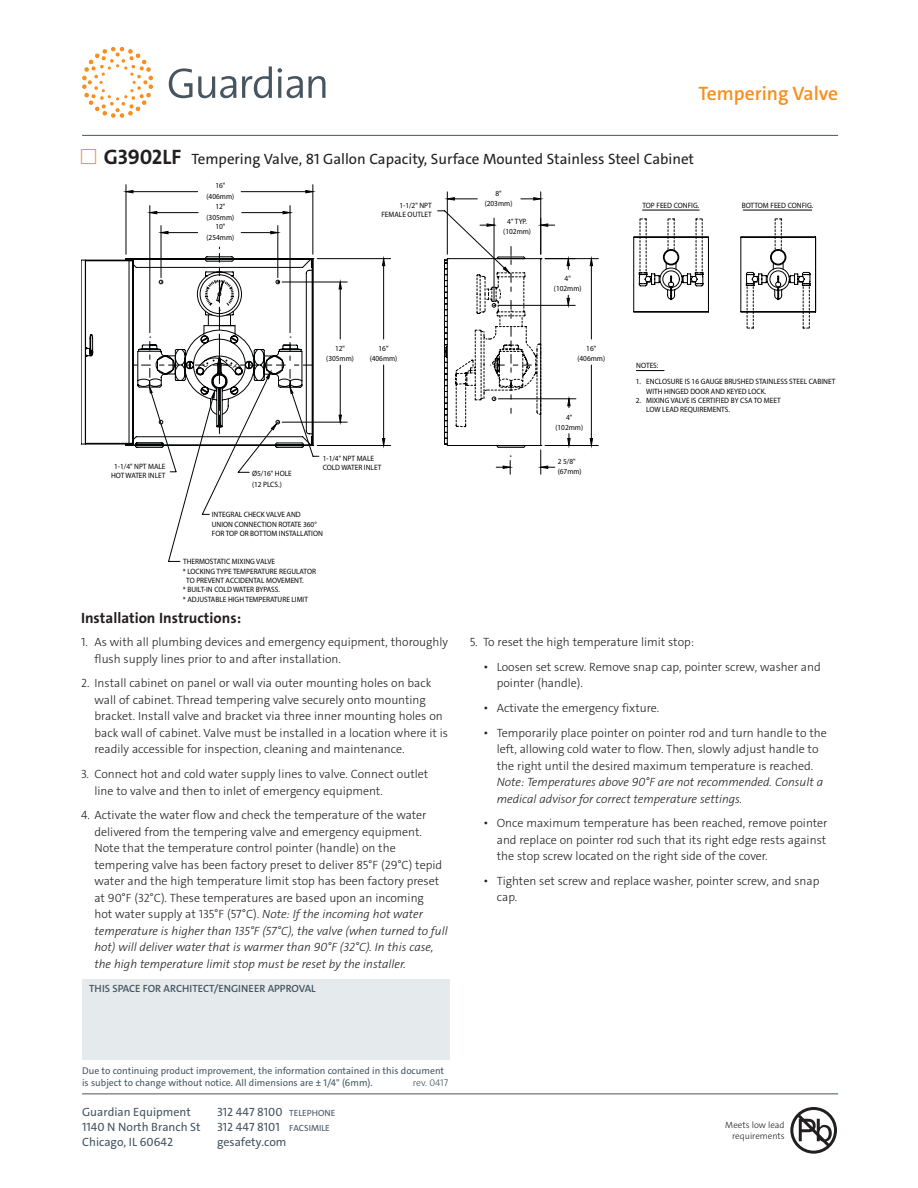
<style>
.page{position:relative;width:918px;height:1188px;background:#fff}
.page>*{position:absolute;margin:0;border:0;box-sizing:border-box;transform-origin:0 0}
.t1{font:600 19.5px "The Sans C4 s";color:#f78f1e}
.t2{font:15px "The Sans C4 s";color:#231f20}
.Body{font:700 15px "The Sans C4 s";color:#231f20}
.t3{font:300 12px/16.5px "The Sans C4 s";color:#231f20}
.t4{font:12px "The Sans C4 s";color:#465560}
.t5{font:600 10.5px "The Sans C4 s";color:#465560}
.t6{font:9.75px/11.7px "The Sans C4 s";color:#465560}
.Body-2{font:300 9.75px "The Sans C4 s";letter-spacing:-.01em;color:#465560}
.t7{font:300 9px/10.8px "The Sans C4 s";color:#231f20;text-align:right}
.t8{font:7.8px/10.4px "Myriad Pro";color:#020304;text-align:center;scale:.95 1}
.s1{font-weight:700;font-size:21px}
.s2{font-style:italic}
.s3{font-size:13.5px}
.s4{font-size:9px}
</style>
<div class="page">
<hr style="left:82px;top:1094px;width:756px;height:1px;background:#465560">
<div style="left:82px;top:979px;width:367px;height:81px;background:#e5eaed"></div>
<hr style="left:82px;top:135px;width:756px;height:1px;background:#465560">
<svg style="left:242px;top:66px;width:30px;height:32px"></svg>
<svg style="left:278px;top:68px;width:25px;height:30px"></svg>
<svg style="left:309px;top:76px;width:16px;height:22px"></svg>
<svg style="left:169px;top:68px;width:67px;height:30px"></svg>
<svg style="left:82px;top:47px;width:71px;height:71px"></svg>
<svg style="left:790px;top:1107px;width:47px;height:47px"></svg>
<svg style="left:810px;top:237px;width:6px;height:75px"></svg>
<svg style="left:81px;top:258px;width:460px;height:188px"></svg>
<hr style="left:282px;top:282px;width:65px;height:1px;background:#020304">
<hr style="left:282px;top:422px;width:65px;height:1px;background:#020304">
<hr style="left:340px;top:289px;width:1px;height:50px;background:#020304">
<hr style="left:340px;top:365px;width:1px;height:50px;background:#020304">
<svg style="left:339px;top:281px;width:3px;height:8px"></svg>
<hr style="left:545px;top:445px;width:53px;height:1px;background:#020304">
<hr style="left:591px;top:365px;width:1px;height:74px;background:#020304">
<hr style="left:540px;top:192px;width:1px;height:62px;background:#020304">
<hr style="left:447px;top:192px;width:1px;height:62px;background:#020304">
<svg style="left:521px;top:197px;width:21px;height:3px"></svg>
<svg style="left:568px;top:434px;width:2px;height:13px"></svg>
<hr style="left:643px;top:210px;width:56px;height:1px;background:#020304">
<hr style="left:743px;top:210px;width:69px;height:1px;background:#020304">
<hr style="left:317px;top:445px;width:74px;height:1px;background:#020304">
<hr style="left:317px;top:258px;width:74px;height:1px;background:#020304">
<hr style="left:383px;top:365px;width:1px;height:73px;background:#020304">
<hr style="left:383px;top:266px;width:1px;height:73px;background:#020304">
<svg style="left:382px;top:438px;width:3px;height:9px"></svg>
<hr style="left:313px;top:185px;width:1px;height:69px;background:#020304">
<hr style="left:126px;top:185px;width:1px;height:69px;background:#020304">
<hr style="left:241px;top:191px;width:65px;height:1px;background:#020304">
<hr style="left:133px;top:191px;width:65px;height:1px;background:#020304">
<svg style="left:306px;top:190px;width:8px;height:3px"></svg>
<svg style="left:339px;top:415px;width:3px;height:9px"></svg>
<svg style="left:590px;top:438px;width:3px;height:9px"></svg>
<svg style="left:446px;top:197px;width:31px;height:3px"></svg>
<svg style="left:496px;top:456px;width:16px;height:18px"></svg>
<svg style="left:539px;top:445px;width:16px;height:29px"></svg>
<svg style="left:382px;top:257px;width:3px;height:9px"></svg>
<svg style="left:125px;top:190px;width:8px;height:3px"></svg>
<svg style="left:455px;top:219px;width:355px;height:208px"></svg>
<svg style="left:437px;top:211px;width:94px;height:202px"></svg>
<svg style="left:126px;top:205px;width:193px;height:357px"></svg>
<h1 class="t1" style="left:699px;top:81px;width:141px">Tempering Valve</h1>
<p class="t2" style="left:104px;top:149px;width:592px"><span class="s1">G3902LF</span> Tempering Valve, 81 Gallon Capacity, Surface Mounted Stainless Steel Cabinet</p>
<p class="t8" style="left:207px;top:180px;width:31px">16" (406mm)</p>
<p class="t8" style="left:207px;top:201px;width:31px">12" (305mm)</p>
<p class="t8" style="left:207px;top:221px;width:31px">10" (254mm)</p>
<p class="t8" style="left:381px;top:201px;width:55px;line-height:9.3px;text-align:right">1-1/2" NPT<br>FEMALE OUTLET</p>
<p class="t8" style="left:485px;top:188px;width:31px">8" (203mm)</p>
<p class="t8" style="left:503px;top:216px;width:31px">4" TYP. (102mm)</p>
<p class="t8" style="left:554px;top:273px;width:31px">4" (102mm)</p>
<p class="t8" style="left:326px;top:343px;width:31px">12" (305mm)</p>
<p class="t8" style="left:577px;top:343px;width:31px">16" (406mm)</p>
<p class="t8" style="left:370px;top:343px;width:31px">16" (406mm)</p>
<p class="t8" style="left:555px;top:412px;width:31px">4" (102mm)</p>
<p class="t8" style="left:323px;top:453px;width:56px">1-1/4" NPT MALE</p>
<p class="t8" style="left:114px;top:461px;width:56px">1-1/4" NPT MALE</p>
<p class="t8" style="left:323px;top:462px;width:63px">COLD WATER INLET</p>
<p class="t8" style="left:111px;top:470px;width:59px">HOT WATER INLET</p>
<p class="t8" style="left:252px;top:468px;width:43px;text-align:left">Ø5/16" HOLE (12 PLCS.)</p>
<p class="t8" style="left:212px;top:510px;width:118px;line-height:9.3px;text-align:left">INTEGRAL CHECK VALVE AND<br>UNION CONNECTION ROTATE 360°<br>FOR TOP OR BOTTOM INSTALLATION</p>
<p class="t8" style="left:183px;top:556px;width:99px">THERMOSTATIC MIXING VALVE</p>
<p class="t8" style="left:183px;top:566px;width:142px">* LOCKING TYPE TEMPERATURE REGULATOR</p>
<p class="t8" style="left:186px;top:575px;width:125px">TO PREVENT ACCIDENTAL MOVEMENT.</p>
<p class="t8" style="left:183px;top:584px;width:104px">* BUILT-IN COLD WATER BYPASS.</p>
<p class="t8" style="left:183px;top:594px;width:133px">* ADJUSTABLE HIGH TEMPERATURE LIMIT</p>
<p class="Body" style="left:81px;top:608px;width:162px">Installation Instructions:</p>
<p class="t8" style="left:558px;top:456px;width:27px;text-align:left">2 5/8" (67mm)</p>
<p class="t8" style="left:642px;top:200px;width:61px">TOP FEED CONFIG.</p>
<p class="t8" style="left:742px;top:200px;width:77px">BOTTOM FEED CONFIG.</p>
<p class="t8" style="left:636px;top:360px;width:25px">NOTES:</p>
<p class="t8" style="left:646px;top:377px;width:201px;line-height:9.3px;text-align:left;text-indent:-10px">1. ENCLOSURE IS 16 GAUGE BRUSHED STAINLESS STEEL CABINET<br>WITH HINGED DOOR AND KEYED LOCK.</p>
<p class="t8" style="left:646px;top:396px;width:143px;line-height:9.3px;text-align:left;text-indent:-10px">2. MIXING VALVE IS CERTIFIED BY CSA TO MEET<br>LOW LEAD REQUIREMENTS.</p>
<p class="t3" style="left:94px;top:634px;width:355px;text-indent:-14px">1. As with all plumbing devices and emergency equipment, thoroughly flush supply lines prior to and after installation.</p>
<p class="t3" style="left:94px;top:675px;width:355px;text-indent:-14px">2. Install cabinet on panel or wall via outer mounting holes on back wall of cabinet. Thread tempering valve securely onto mounting bracket. Install valve and bracket via three inner mounting holes on back wall of cabinet. Valve must be installed in a location where it is readily accessible for inspection, cleaning and maintenance.</p>
<p class="t3" style="left:94px;top:766px;width:335px;text-indent:-14px">3. Connect hot and cold water supply lines to valve. Connect outlet line to valve and then to inlet of emergency equipment.</p>
<p class="t3" style="left:94px;top:807px;width:355px;text-indent:-14px">4. Activate the water flow and check the temperature of the water delivered from the tempering valve and emergency equipment.<br>Note that the temperature control pointer (handle) on the tempering valve has been factory preset to deliver 85°F (29°C) tepid water and the high temperature limit stop has been factory preset at 90°F (32°C). These temperatures are based upon an incoming<br>hot water supply at 135°F (57°C). <span class="s2">Note: If the incoming hot water temperature is higher than 135°F (57°C), the valve (when turned to full hot) will deliver water that is warmer than 90°F (32°C). In this case, the high temperature limit stop must be reset by the installer.</span></p>
<p class="t5" style="left:89px;top:981px;width:228px">THIS SPACE FOR ARCHITECT/ENGINEER APPROVAL</p>
<p class="t3" style="left:470px;top:634px;width:226px">5. To reset the high temperature limit stop:</p>
<p class="t3" style="left:497px;top:659px;width:326px;text-indent:-14px"><span class="s3">•</span> Loosen set screw. Remove snap cap, pointer screw, washer and pointer (handle).</p>
<p class="t3" style="left:483px;top:700px;width:178px"><span class="s3">•</span> Activate the emergency fixture.</p>
<p class="t3" style="left:497px;top:724px;width:331px;text-indent:-14px"><span class="s3">•</span> Temporarily place pointer on pointer rod and turn handle to the left, allowing cold water to flow. Then, slowly adjust handle to the right until the desired maximum temperature is reached.<br><span class="s2">Note: Temperatures above 90°F are not recommended. Consult a medical advisor for correct temperature settings.</span></p>
<p class="t3" style="left:497px;top:815px;width:332px;text-align:justify;text-indent:-14px"><span class="s3">•</span> Once maximum temperature has been reached, remove pointer and replace on pointer rod such that its right edge rests against the stop screw located on the right side of the cover.</p>
<p class="t3" style="left:497px;top:873px;width:324px;text-indent:-14px"><span class="s3">•</span> Tighten set screw and replace washer, pointer screw, and snap cap.</p>
<p class="t6" style="left:82px;top:1065px;width:364px">Due to continuing product improvement, the information contained in this document is subject to change without notice. All dimensions are ± 1/4" (6mm).</p>
<p class="Body-2" style="left:413px;top:1077px;width:37px">rev. 0417</p>
<p class="t4" style="left:82px;top:1104px;width:110px">Guardian Equipment</p>
<p class="t4" style="left:217px;top:1104px;width:120px">312 447 8100 <span class="s4">TELEPHONE</span></p>
<p class="t4" style="left:82px;top:1119px;width:120px">1140 N North Branch St</p>
<p class="t4" style="left:217px;top:1119px;width:114px">312 447 8101 <span class="s4">FACSIMILE</span></p>
<p class="t4" style="left:82px;top:1134px;width:93px">Chicago, IL 60642</p>
<p class="t4" style="left:217px;top:1134px;width:71px">gesafety.com</p>
<p class="t7" style="left:725px;top:1120px;width:61px">Meets low lead requirements</p>
</div>
